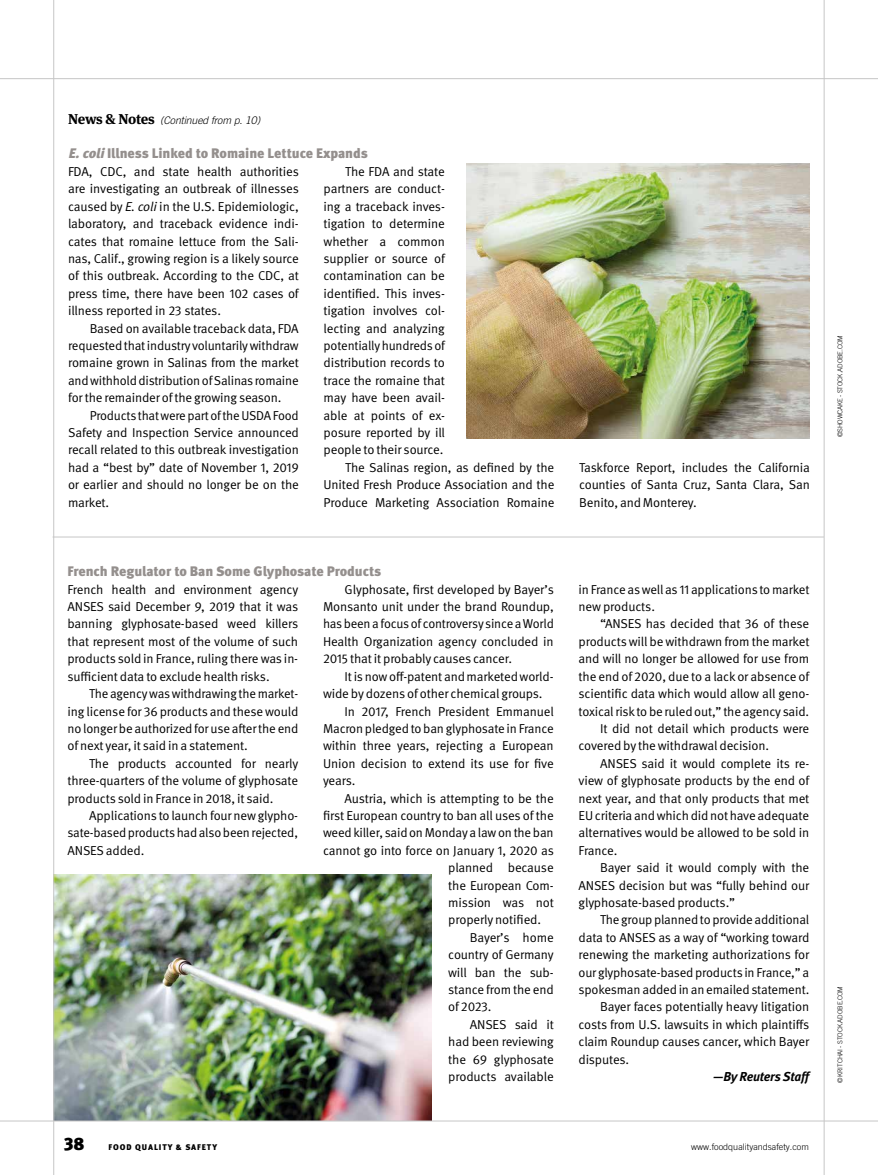
<style>
.page{position:relative;width:878px;height:1175px;background:#fff}
.page>*{position:absolute;margin:0;border:0;box-sizing:border-box;transform-origin:0 0}
.t1{font:900 18px "Meta OT";color:#000}
.t2{font:900 13.8px "Meta OT";letter-spacing:-.005em;color:#948f8d}
.t3{font:12.9px/17.4px "Meta OT Norm";letter-spacing:-.015em;color:#000;text-align:justify}
.t4{font:italic 700 12.9px "Meta OT";letter-spacing:-.015em;color:#000}
.t5{font:italic 300 10.5px "Trade Gothic LT Com";letter-spacing:-.01em;color:#000}
.t6{font:300 9px "Trade Gothic LT Com";color:#000}
.t7{font:900 8.25px "Meta OT";letter-spacing:.11em;color:#000}
.t8{font:300 6.75px "Trade Gothic LT Com";letter-spacing:-.015em;color:#000}
.s1{font-family:"Meta Serif OT";font-weight:700;font-style:normal;font-size:14.25px}
.s2{font-style:italic}
.s3{font-family:"Meta OT Norm Ita"}
</style>
<div class="page">
<hr style="left:0;top:78px;width:878px;height:1px;background:#c6c6c6">
<hr style="left:53px;top:537px;width:770px;height:1px;background:#c6c6c6">
<hr style="left:823px;top:0;width:1px;height:1174px;background:#c6c6c6">
<img style="left:466px;top:163px;width:343px;height:276px">
<img style="left:54px;top:874px;width:377px;height:246px">
<hr style="left:53px;top:0;width:1px;height:1174px;background:#c6c6c6">
<hr style="left:0;top:1120px;width:878px;height:1px;background:#c6c6c6">
<p class="t5" style="left:68px;top:114px;width:194px"><span class="s1">News &amp; Notes</span> (Continued from p. 10)</p>
<p class="t2" style="left:68px;top:145px;width:301px"><span class="s2">E.coli</span>Illness Linked to Romaine Lettuce Expands</p>
<p class="t3" style="left:68px;top:163px;width:232px">FDA, CDC, and state health authorities are investigating an outbreak of illnesses caused by <span class="s3">E. coli</span> in the U.S. Epidemiologic, laboratory, and traceback evidence indi&shy;cates that romaine lettuce from the Sali&shy;nas, Calif., growing region is a likely source of this outbreak. According to the CDC, at press time, there have been 102 cases of illness reported in 23 states.</p>
<p class="t3" style="left:68px;top:319px;width:232px;text-indent:22px">Based on available traceback data, FDA requested that industry voluntarily withdraw romaine grown in Salinas from the market and withhold distribution of Salinas romaine for the remainder of the growing season.</p>
<p class="t3" style="left:68px;top:406px;width:232px;text-indent:22px">Products that were part of the USDA Food Safety and Inspection Service announced recall related to this outbreak investigation had a “best by” date of November 1, 2019 or earlier and should no longer be on the market.</p>
<p class="t3" style="left:345px;top:163px;width:101px">The FDA and state</p>
<p class="t3" style="left:323px;top:180px;width:123px">partners are conduct-</p>
<p class="t3" style="left:323px;top:198px;width:123px">ing a traceback inves-</p>
<p class="t3" style="left:323px;top:215px;width:123px">tigation to determine</p>
<p class="t3" style="left:323px;top:232px;width:123px">whether a common</p>
<p class="t3" style="left:323px;top:250px;width:123px">supplier or source of</p>
<p class="t3" style="left:323px;top:267px;width:123px">contamination can be</p>
<p class="t3" style="left:323px;top:285px;width:123px">identified. This inves-</p>
<p class="t3" style="left:323px;top:302px;width:123px">tigation involves col-</p>
<p class="t3" style="left:323px;top:319px;width:123px">lecting and analyzing</p>
<p class="t3" style="left:323px;top:337px;width:123px">potentially hundreds of</p>
<p class="t3" style="left:323px;top:354px;width:123px">distribution records to</p>
<p class="t3" style="left:323px;top:372px;width:123px">trace the romaine that</p>
<p class="t3" style="left:323px;top:389px;width:123px">may have been avail-</p>
<p class="t3" style="left:323px;top:406px;width:123px">able at points of ex-</p>
<p class="t3" style="left:323px;top:424px;width:123px">posure reported by ill</p>
<p class="t3" style="left:323px;top:441px;width:121px">people to their source.</p>
<p class="t3" style="left:345px;top:459px;width:211px">The Salinas region, as defined by the</p>
<p class="t3" style="left:323px;top:476px;width:232px">United Fresh Produce Association and the</p>
<p class="t3" style="left:323px;top:493px;width:232px">Produce Marketing Association Romaine</p>
<p class="t2" style="left:67px;top:563px;width:315px">French Regulator to Ban Some Glyphosate Products</p>
<p class="t3" style="left:67px;top:580px;width:232px">French health and environment agency ANSES said December 9, 2019 that it was banning glyphosate-based weed killers that represent most of the volume of such products sold in France, ruling there was in&shy;sufficient data to exclude health risks.</p>
<p class="t3" style="left:67px;top:685px;width:232px;text-indent:22px">The agency was withdrawing the market&shy;ing license for 36 products and these would no longer be authorized for use after the end of next year, it said in a statement.</p>
<p class="t3" style="left:67px;top:754px;width:232px;text-indent:22px">The products accounted for nearly three-quarters of the volume of glyphosate products sold in France in 2018, it said.</p>
<p class="t3" style="left:67px;top:807px;width:232px;text-indent:22px">Applications to launch four new glypho&shy;sate-based products had also been rejected, ANSES added.</p>
<p class="t3" style="left:323px;top:580px;width:232px;text-indent:22px">Glyphosate, first developed by Bayer’s Monsanto unit under the brand Roundup, has been a focus of controversy since a World Health Organization agency concluded in 2015 that it probably causes cancer.</p>
<p class="t3" style="left:344px;top:667px;width:210px">It is now off-patent and marketed world-</p>
<p class="t3" style="left:323px;top:685px;width:221px">wide by dozens of other chemical groups.</p>
<p class="t3" style="left:344px;top:702px;width:211px">In 2017, French President Emmanuel</p>
<p class="t3" style="left:323px;top:720px;width:232px">Macron pledged to ban glyphosate in France</p>
<p class="t3" style="left:323px;top:737px;width:232px">within three years, rejecting a European</p>
<p class="t3" style="left:323px;top:754px;width:232px">Union decision to extend its use for five</p>
<p class="t3" style="left:323px;top:772px;width:34px">years.</p>
<p class="t3" style="left:344px;top:789px;width:211px">Austria, which is attempting to be the</p>
<p class="t3" style="left:323px;top:807px;width:232px">first European country to ban all uses of the</p>
<p class="t3" style="left:323px;top:824px;width:232px">weed killer, said on Monday a law on the ban</p>
<p class="t3" style="left:323px;top:841px;width:232px">cannot go into force on January 1, 2020 as</p>
<p class="t3" style="left:448px;top:859px;width:107px">planned because</p>
<p class="t3" style="left:448px;top:876px;width:107px">the European Com-</p>
<p class="t3" style="left:448px;top:894px;width:107px">mission was not</p>
<p class="t3" style="left:448px;top:911px;width:94px">properly notified.</p>
<p class="t3" style="left:470px;top:928px;width:85px">Bayer’s home</p>
<p class="t3" style="left:448px;top:946px;width:107px">country of Germany</p>
<p class="t3" style="left:448px;top:963px;width:107px">will ban the sub-</p>
<p class="t3" style="left:448px;top:981px;width:107px">stance from the end</p>
<p class="t3" style="left:448px;top:998px;width:45px">of 2023.</p>
<p class="t3" style="left:470px;top:1015px;width:85px">ANSES said it</p>
<p class="t3" style="left:448px;top:1033px;width:107px">had been reviewing</p>
<p class="t3" style="left:448px;top:1050px;width:107px">the 69 glyphosate</p>
<p class="t3" style="left:448px;top:1068px;width:107px">products available</p>
<p class="t3" style="left:579px;top:459px;width:232px">Taskforce Report, includes the California counties of Santa Cruz, Santa Clara, San Benito, and Monterey.</p>
<p class="t3" style="left:578px;top:580px;width:232px">in France as well as 11 applications to market new products.</p>
<p class="t3" style="left:600px;top:615px;width:211px">“ANSES has decided that 36 of these</p>
<p class="t3" style="left:578px;top:633px;width:232px">products will be withdrawn from the market</p>
<p class="t3" style="left:578px;top:650px;width:232px">and will no longer be allowed for use from</p>
<p class="t3" style="left:578px;top:667px;width:232px">the end of 2020, due to a lack or absence of</p>
<p class="t3" style="left:578px;top:685px;width:232px">scientific data which would allow all geno-</p>
<p class="t3" style="left:578px;top:702px;width:232px">toxical risk to be ruled out,” the agency said.</p>
<p class="t3" style="left:600px;top:720px;width:211px">It did not detail which products were</p>
<p class="t3" style="left:578px;top:737px;width:192px">covered by the withdrawal decision.</p>
<p class="t3" style="left:600px;top:754px;width:210px">ANSES said it would complete its re-</p>
<p class="t3" style="left:578px;top:772px;width:232px">view of glyphosate products by the end of</p>
<p class="t3" style="left:578px;top:789px;width:232px">next year, and that only products that met</p>
<p class="t3" style="left:578px;top:807px;width:232px">EU criteria and which did not have adequate</p>
<p class="t3" style="left:578px;top:824px;width:232px">alternatives would be allowed to be sold in</p>
<p class="t3" style="left:578px;top:841px;width:40px">France.</p>
<p class="t3" style="left:600px;top:859px;width:211px">Bayer said it would comply with the</p>
<p class="t3" style="left:578px;top:876px;width:232px">ANSES decision but was “fully behind our</p>
<p class="t3" style="left:578px;top:894px;width:158px">glyphosate-based products.”</p>
<p class="t3" style="left:600px;top:911px;width:211px">The group planned to provide additional</p>
<p class="t3" style="left:578px;top:928px;width:232px">data to ANSES as a way of “working toward</p>
<p class="t3" style="left:578px;top:946px;width:232px">renewing the marketing authorizations for</p>
<p class="t3" style="left:578px;top:963px;width:232px">our glyphosate-based products in France,” a</p>
<p class="t3" style="left:578px;top:981px;width:232px">spokesman added in an emailed statement.</p>
<p class="t3" style="left:600px;top:998px;width:211px">Bayer faces potentially heavy litigation</p>
<p class="t3" style="left:578px;top:1015px;width:232px">costs from U.S. lawsuits in which plaintiffs</p>
<p class="t3" style="left:578px;top:1033px;width:232px">claim Roundup causes cancer, which Bayer</p>
<p class="t3" style="left:578px;top:1050px;width:52px">disputes.</p>
<p class="t4" style="left:713px;top:1068px;width:100px">—By Reuters Staff</p>
<h1 class="t1" style="left:64px;top:1133px;width:22px">38</h1>
<p class="t7" style="left:109px;top:1142px;width:110px">FOOD QUALITY &amp; SAFETY</p>
<p class="t6" style="left:691px;top:1141px;width:119px">www.foodqualityandsafety.com</p>
<p class="t8" style="left:836px;top:437px;width:104px;rotate:-90deg">©SHOWCAKE - STOCK.ADOBE.COM</p>
<p class="t8" style="left:836px;top:1082px;width:98px;rotate:-90deg">©KRITCHAI - STOCK.ADOBE.COM</p>
</div>
